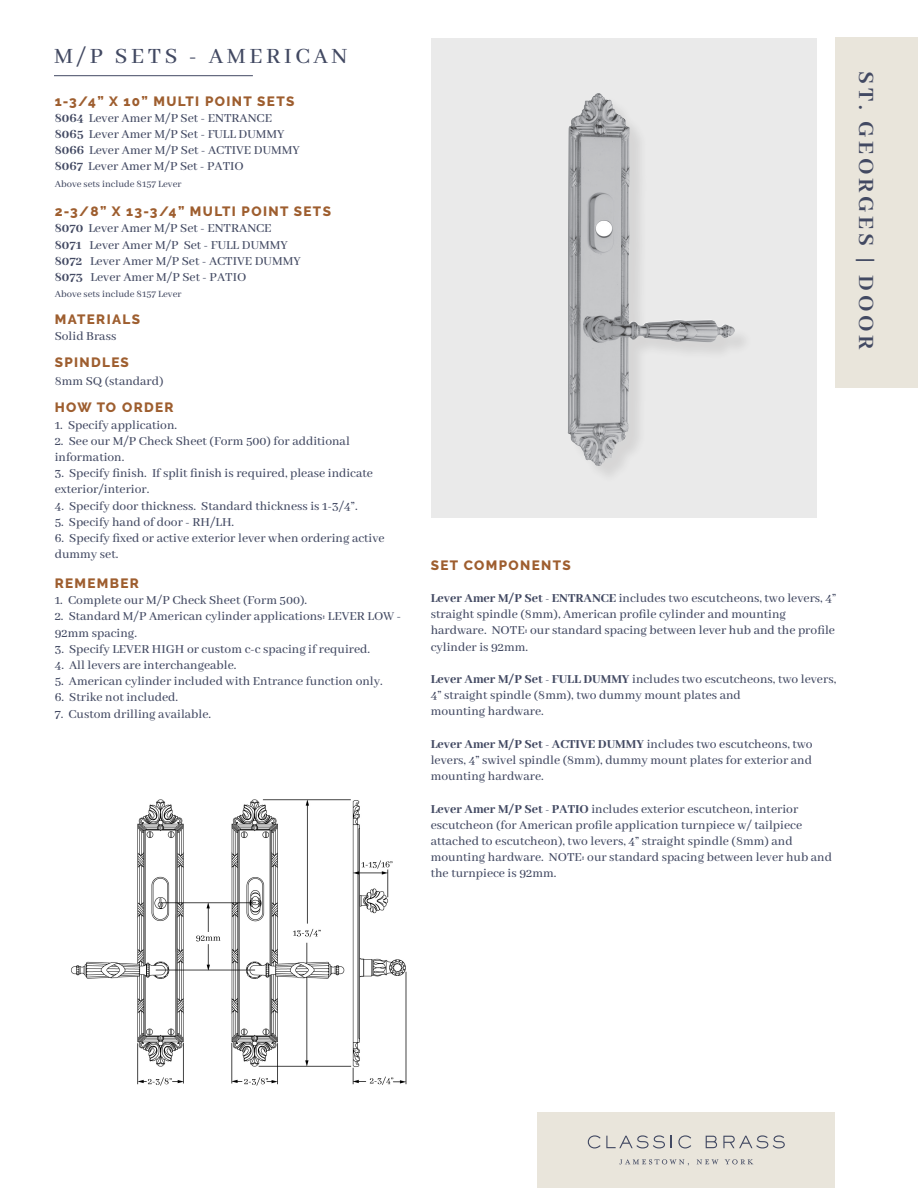
<style>
.page{position:relative;width:918px;height:1188px;background:#fff}
.page>*{position:absolute;margin:0;border:0;box-sizing:border-box;transform-origin:0 0}
.t1{font:500 24px "Abhaya Libre";letter-spacing:.15em;color:#424962}
.t2{font:700 24px "Abhaya Libre";letter-spacing:.15em;color:#424962}
.t3{font:500 13.5px/16.2px "Abhaya Libre";color:#424962}
.t4{font:800 13.5px "Raleway";letter-spacing:.1em;color:#9e5e2f}
.t5{font:500 10.5px "Abhaya Libre";color:#424962}
.s1{font-weight:800}
</style>
<div class="page">
<div style="left:537px;top:1112px;width:298px;height:76px;background:#e9e5db"></div>
<svg style="left:588px;top:1135px;width:77px;height:13px"></svg>
<svg style="left:671px;top:1136px;width:1px;height:12px"></svg>
<svg style="left:678px;top:1135px;width:13px;height:13px"></svg>
<svg style="left:706px;top:1136px;width:11px;height:12px"></svg>
<svg style="left:723px;top:1135px;width:62px;height:13px"></svg>
<svg style="left:697px;top:1159px;width:22px;height:5px"></svg>
<svg style="left:725px;top:1159px;width:28px;height:5px"></svg>
<svg style="left:619px;top:1159px;width:70px;height:7px"></svg>
<div style="left:835px;top:38px;width:83px;height:350px;background:#e9e5db"></div>
<hr style="left:54px;top:75px;width:199px;height:1px;background:#424962">
<div style="left:431px;top:38px;width:385px;height:480px;background:#eaeaea"></div>
<img style="left:71px;top:799px;width:336px;height:287px">
<img style="left:567px;top:93px;width:161px;height:373px">
<p class="t1" style="left:54px;top:43px;width:295px">M/P SETS - AMERICAN</p>
<p class="t4" style="left:55px;top:93px;width:241px">1-3/4” X 10” MULTI POINT SETS</p>
<p class="t3" style="left:55px;top:110px;width:219px"><span class="s1">8064</span> Lever Amer M/P Set - ENTRANCE</p>
<p class="t3" style="left:55px;top:126px;width:231px"><span class="s1">8065</span> Lever Amer M/P Set - FULL DUMMY</p>
<p class="t3" style="left:55px;top:143px;width:247px"><span class="s1">8066</span> Lever Amer M/P Set - ACTIVE DUMMY</p>
<p class="t3" style="left:55px;top:159px;width:191px"><span class="s1">8067</span> Lever Amer M/P Set - PATIO</p>
<p class="t5" style="left:55px;top:178px;width:128px">Above sets include 8157 Lever</p>
<p class="t4" style="left:55px;top:204px;width:278px">2-3/8” X 13-3/4” MULTI POINT SETS</p>
<p class="t3" style="left:55px;top:221px;width:218px"><span class="s1">8070</span> Lever Amer M/P Set - ENTRANCE</p>
<p class="t3" style="left:55px;top:237px;width:235px"><span class="s1">8071</span> Lever Amer M/P Set - FULL DUMMY</p>
<p class="t3" style="left:55px;top:253px;width:247px"><span class="s1">8072</span> Lever Amer M/P Set - ACTIVE DUMMY</p>
<p class="t3" style="left:55px;top:270px;width:193px"><span class="s1">8073</span> Lever Amer M/P Set - PATIO</p>
<p class="t5" style="left:55px;top:288px;width:128px">Above sets include 8157 Lever</p>
<p class="t4" style="left:55px;top:312px;width:87px">MATERIALS</p>
<p class="t3" style="left:55px;top:329px;width:63px">Solid Brass</p>
<p class="t4" style="left:55px;top:355px;width:76px">SPINDLES</p>
<p class="t3" style="left:55px;top:374px;width:110px">8mm SQ (standard)</p>
<p class="t4" style="left:55px;top:400px;width:120px">HOW TO ORDER</p>
<p class="t3" style="left:55px;top:417px;width:124px">1. Specify application.</p>
<p class="t3" style="left:55px;top:433px;width:297px">2. See our M/P Check Sheet (Form 500) for additional</p>
<p class="t3" style="left:55px;top:450px;width:71px">information.</p>
<p class="t3" style="left:55px;top:466px;width:320px">3. Specify finish. If split finish is required, please indicate</p>
<p class="t3" style="left:55px;top:482px;width:96px">exterior/interior.</p>
<p class="t3" style="left:55px;top:498px;width:304px">4. Specify door thickness. Standard thickness is 1-3/4”.</p>
<p class="t3" style="left:55px;top:514px;width:181px">5. Specify hand of door - RH/LH.</p>
<p class="t3" style="left:55px;top:531px;width:331px">6. Specify fixed or active exterior lever when ordering active dummy set.</p>
<p class="t4" style="left:55px;top:576px;width:86px">REMEMBER</p>
<p class="t3" style="left:55px;top:593px;width:254px">1. Complete our M/P Check Sheet (Form 500).</p>
<p class="t3" style="left:55px;top:609px;width:348px">2. Standard M/P American cylinder applications: LEVER LOW -<br>92mm spacing.</p>
<p class="t3" style="left:55px;top:641px;width:317px">3. Specify LEVER HIGH or custom c-c spacing if required.</p>
<p class="t3" style="left:55px;top:657px;width:183px">4. All levers are interchangeable.</p>
<p class="t3" style="left:55px;top:674px;width:330px">5. American cylinder included with Entrance function only.</p>
<p class="t3" style="left:55px;top:690px;width:125px">6. Strike not included.</p>
<p class="t3" style="left:55px;top:706px;width:158px">7. Custom drilling available.</p>
<p class="t2" style="left:879px;top:71px;width:279px;rotate:90deg">ST. GEORGES | DOOR</p>
<p class="t4" style="left:431px;top:557px;width:142px">SET COMPONENTS</p>
<p class="t3" style="left:431px;top:591px;width:407px"><span class="s1">Lever Amer M/P Set - ENTRANCE</span> includes two escutcheons, two levers, 4” straight spindle (8mm), American profile cylinder and mounting</p>
<p class="t3" style="left:431px;top:623px;width:406px">hardware. NOTE: our standard spacing between lever hub and the profile cylinder is 92mm.</p>
<p class="t3" style="left:431px;top:672px;width:407px"><span class="s1">Lever Amer M/P Set - FULL DUMMY</span> includes two escutcheons, two levers,<br>4” straight spindle (8mm), two dummy mount plates and</p>
<p class="t3" style="left:431px;top:704px;width:115px">mounting hardware.</p>
<p class="t3" style="left:431px;top:736px;width:384px"><span class="s1">Lever Amer M/P Set - ACTIVE DUMMY</span> includes two escutcheons, two levers, 4” swivel spindle (8mm), dummy mount plates for exterior and</p>
<p class="t3" style="left:431px;top:769px;width:115px">mounting hardware.</p>
<p class="t3" style="left:431px;top:801px;width:369px"><span class="s1">Lever Amer M/P Set - PATIO</span> includes exterior escutcheon, interior</p>
<p class="t3" style="left:431px;top:817px;width:373px">escutcheon (for American profile application turnpiece w/ tailpiece</p>
<p class="t3" style="left:431px;top:834px;width:364px">attached to escutcheon), two levers, 4” straight spindle (8mm) and</p>
<p class="t3" style="left:431px;top:850px;width:403px">mounting hardware. NOTE: our standard spacing between lever hub and the turnpiece is 92mm.</p>
</div>
